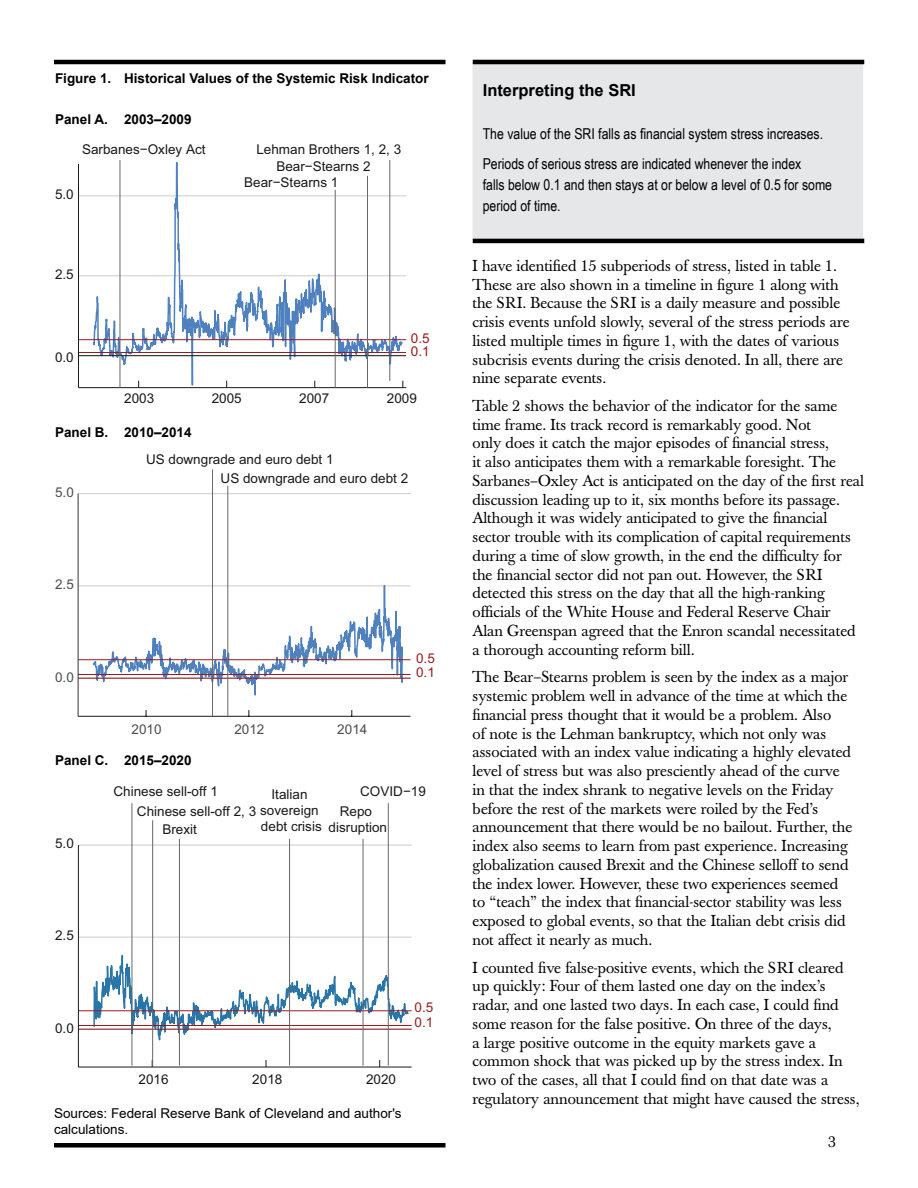
<style>
.page{position:relative;width:918px;height:1188px;background:#fff}
.page>*{position:absolute;margin:0;border:0;box-sizing:border-box;transform-origin:0 0}
.t1{font:700 16.5px "Arial";color:#000}
.t2{font:15.75px/18.8px "Baskerville";color:#000}
.t3{font:15px/30px "Arial Narrow";color:#000}
.t4{font:13.5px/18.5px "Arial";color:#191919}
.t5{font:700 13.5px "Arial";color:#000}
.t6{font:13.5px/16.2px "Arial";color:#000}
.t7{font:13.5px "Arial";color:#4d4d4e}
.t8{font:13.5px "Arial";color:#961c1f}
</style>
<div class="page">
<div style="left:472px;top:60px;width:391px;height:183px;background:#e6e7e8;border:2px solid #e6e7e8"></div>
<hr style="left:473px;top:60px;width:391px;height:4px;background:#000">
<hr style="left:473px;top:239px;width:391px;height:4px;background:#000">
<div style="left:54px;top:1143px;width:392px;height:5px;background:#000"></div>
<hr style="left:54px;top:60px;width:392px;height:4px;background:#000">
<hr style="left:78px;top:275px;width:328px;height:1px;background:#cccccb">
<hr style="left:78px;top:196px;width:328px;height:1px;background:#cccccb">
<svg style="left:92px;top:59px;width:312px;height:878px"></svg>
<hr style="left:78px;top:355px;width:328px;height:1px;background:#191919">
<hr style="left:78px;top:352px;width:328px;height:1px;background:#961c1f">
<hr style="left:78px;top:339px;width:328px;height:1px;background:#961c1f">
<hr style="left:78px;top:387px;width:328px;height:1px;background:#191919">
<hr style="left:78px;top:164px;width:1px;height:224px;background:#191919">
<hr style="left:335px;top:190px;width:1px;height:198px;background:#666767">
<hr style="left:367px;top:176px;width:1px;height:212px;background:#666767">
<hr style="left:120px;top:160px;width:1px;height:228px;background:#666767">
<hr style="left:389px;top:160px;width:1px;height:221px;background:#666767">
<hr style="left:78px;top:677px;width:333px;height:2px;background:#d8d8d8">
<hr style="left:78px;top:586px;width:333px;height:1px;background:#cccccb">
<hr style="left:78px;top:493px;width:333px;height:1px;background:#cccccb">
<svg style="left:92px;top:257px;width:312px;height:677px"></svg>
<hr style="left:78px;top:678px;width:333px;height:1px;background:#961c1f">
<hr style="left:78px;top:674px;width:333px;height:1px;background:#961c1f">
<hr style="left:78px;top:659px;width:333px;height:1px;background:#961c1f">
<hr style="left:78px;top:716px;width:333px;height:1px;background:#191919">
<hr style="left:78px;top:494px;width:1px;height:222px;background:#333">
<hr style="left:212px;top:469px;width:1px;height:247px;background:#666767">
<hr style="left:227px;top:486px;width:1px;height:230px;background:#666767">
<hr style="left:78px;top:1028px;width:334px;height:2px;background:#d8d8d8">
<hr style="left:78px;top:937px;width:334px;height:1px;background:#cccccb">
<hr style="left:78px;top:845px;width:334px;height:1px;background:#cccccb">
<svg style="left:93px;top:796px;width:317px;height:352px"></svg>
<hr style="left:78px;top:1029px;width:334px;height:1px;background:#961c1f">
<hr style="left:78px;top:1025px;width:334px;height:1px;background:#961c1f">
<hr style="left:78px;top:1010px;width:334px;height:1px;background:#961c1f">
<hr style="left:78px;top:1067px;width:334px;height:1px;background:#191919">
<hr style="left:78px;top:845px;width:1px;height:222px;background:#191919">
<hr style="left:132px;top:803px;width:1px;height:263px;background:#666767">
<hr style="left:152px;top:820px;width:1px;height:246px;background:#666767">
<hr style="left:363px;top:839px;width:1px;height:227px;background:#666767">
<hr style="left:289px;top:839px;width:1px;height:227px;background:#666767">
<hr style="left:179px;top:839px;width:1px;height:227px;background:#666767">
<hr style="left:388px;top:803px;width:1px;height:263px;background:#666767">
<p class="t5" style="left:55px;top:69px;width:375px">Figure 1. Historical Values of the Systemic Risk Indicator</p>
<p class="t5" style="left:55px;top:110px;width:138px">Panel A. 2003–2009</p>
<p class="t4" style="left:82px;top:140px;width:125px">Sarbanes−Oxley Act</p>
<p class="t4" style="left:55px;top:185px;width:20px">5.0</p>
<p class="t4" style="left:256px;top:140px;width:146px">Lehman Brothers 1, 2, 3</p>
<p class="t4" style="left:276px;top:157px;width:96px">Bear−Stearns 2</p>
<p class="t4" style="left:244px;top:173px;width:96px">Bear−Stearns 1</p>
<p class="t4" style="left:55px;top:265px;width:20px">2.5</p>
<p class="t4" style="left:55px;top:348px;width:20px">0.0</p>
<p class="t8" style="left:411px;top:329px;width:20px">0.5</p>
<p class="t8" style="left:411px;top:342px;width:20px">0.1</p>
<p class="t4" style="left:124px;top:389px;width:32px">2003</p>
<p class="t4" style="left:212px;top:389px;width:32px">2005</p>
<p class="t4" style="left:299px;top:389px;width:32px">2007</p>
<p class="t4" style="left:387px;top:389px;width:32px">2009</p>
<p class="t5" style="left:55px;top:423px;width:138px">Panel B. 2010–2014</p>
<p class="t7" style="left:55px;top:483px;width:20px">5.0</p>
<p class="t4" style="left:221px;top:450px;width:189px;text-indent:-75px">US downgrade and euro debt 1<br>US downgrade and euro debt 2</p>
<p class="t7" style="left:55px;top:575px;width:20px">2.5</p>
<p class="t7" style="left:55px;top:667px;width:20px">0.0</p>
<p class="t7" style="left:132px;top:720px;width:32px">2010</p>
<p class="t7" style="left:234px;top:720px;width:32px">2012</p>
<p class="t7" style="left:337px;top:720px;width:32px">2014</p>
<p class="t5" style="left:55px;top:750px;width:138px">Panel C. 2015–2020</p>
<p class="t8" style="left:416px;top:649px;width:20px">0.5</p>
<p class="t8" style="left:416px;top:663px;width:20px">0.1</p>
<p class="t4" style="left:55px;top:834px;width:20px">5.0</p>
<p class="t4" style="left:55px;top:926px;width:20px">2.5</p>
<p class="t4" style="left:55px;top:1018px;width:20px">0.0</p>
<p class="t4" style="left:114px;top:782px;width:106px">Chinese sell-off 1</p>
<p class="t4" style="left:137px;top:802px;width:183px">Chinese sell-off 2, 3 sovereign</p>
<p class="t4" style="left:162px;top:820px;width:36px">Brexit</p>
<p class="t4" style="left:360px;top:782px;width:67px">COVID−19</p>
<p class="t4" style="left:271px;top:785px;width:38px">Italian</p>
<p class="t4" style="left:261px;top:817px;width:62px">debt crisis</p>
<p class="t4" style="left:329px;top:803px;width:60px;line-height:16.2px;text-align:center">Repo disruption</p>
<p class="t8" style="left:415px;top:998px;width:20px">0.5</p>
<p class="t4" style="left:139px;top:1070px;width:32px">2016</p>
<p class="t4" style="left:252px;top:1070px;width:32px">2018</p>
<p class="t4" style="left:366px;top:1070px;width:32px">2020</p>
<p class="t8" style="left:415px;top:1013px;width:20px">0.1</p>
<p class="t6" style="left:54px;top:1105px;width:349px">Sources: Federal Reserve Bank of Cleveland and author's calculations.</p>
<p class="t1" style="left:483px;top:79px;width:155px">Interpreting the SRI</p>
<p class="t3" style="left:483px;top:118px;width:342px">The value of the SRI falls as financial system stress increases.<br>Periods of serious stress are indicated whenever the index</p>
<p class="t3" style="left:483px;top:174px;width:351px;line-height:21px">falls below 0.1 and then stays at or below a level of 0.5 for some period of time.</p>
<p class="t2" style="left:473px;top:256px;width:379px">I have identified 15 subperiods of stress, listed in table 1.<br>These are also shown in a timeline in figure 1 along with the SRI. Because the SRI is a daily measure and possible crisis events unfold slowly, several of the stress periods are listed multiple times in figure 1, with the dates of various subcrisis events during the crisis denoted. In all, there are nine separate events.</p>
<p class="t2" style="left:473px;top:397px;width:393px">Table 2 shows the behavior of the indicator for the same time frame. Its track record is remarkably good. Not<br>only does it catch the major episodes of financial stress,<br>it also anticipates them with a remarkable foresight. The Sarbanes–Oxley Act is anticipated on the day of the first real discussion leading up to it, six months before its passage.<br>Although it was widely anticipated to give the financial sector trouble with its complication of capital requirements during a time of slow growth, in the end the difficulty for the financial sector did not pan out. However, the SRI detected this stress on the day that all the high-ranking officials of the White House and Federal Reserve Chair Alan Greenspan agreed that the Enron scandal necessitated a thorough accounting reform bill.</p>
<p class="t2" style="left:473px;top:668px;width:381px">The Bear–Stearns problem is seen by the index as a major systemic problem well in advance of the time at which the financial press thought that it would be a problem. Also<br>of note is the Lehman bankruptcy, which not only was associated with an index value indicating a highly elevated level of stress but was also presciently ahead of the curve in that the index shrank to negative levels on the Friday before the rest of the markets were roiled by the Fed’s announcement that there would be no bailout. Further, the index also seems to learn from past experience. Increasing globalization caused Brexit and the Chinese selloff to send the index lower. However, these two experiences seemed to “teach” the index that financial-sector stability was less exposed to global events, so that the Italian debt crisis did not affect it nearly as much.</p>
<p class="t2" style="left:473px;top:958px;width:389px">I counted five false-positive events, which the SRI cleared up quickly: Four of them lasted one day on the index’s radar, and one lasted two days. In each case, I could find some reason for the false positive. On three of the days,<br>a large positive outcome in the equity markets gave a common shock that was picked up by the stress index. In two of the cases, all that I could find on that date was a regulatory announcement that might have caused the stress,</p>
<p class="t2" style="left:828px;top:1133px;width:9px">3</p>
</div>
